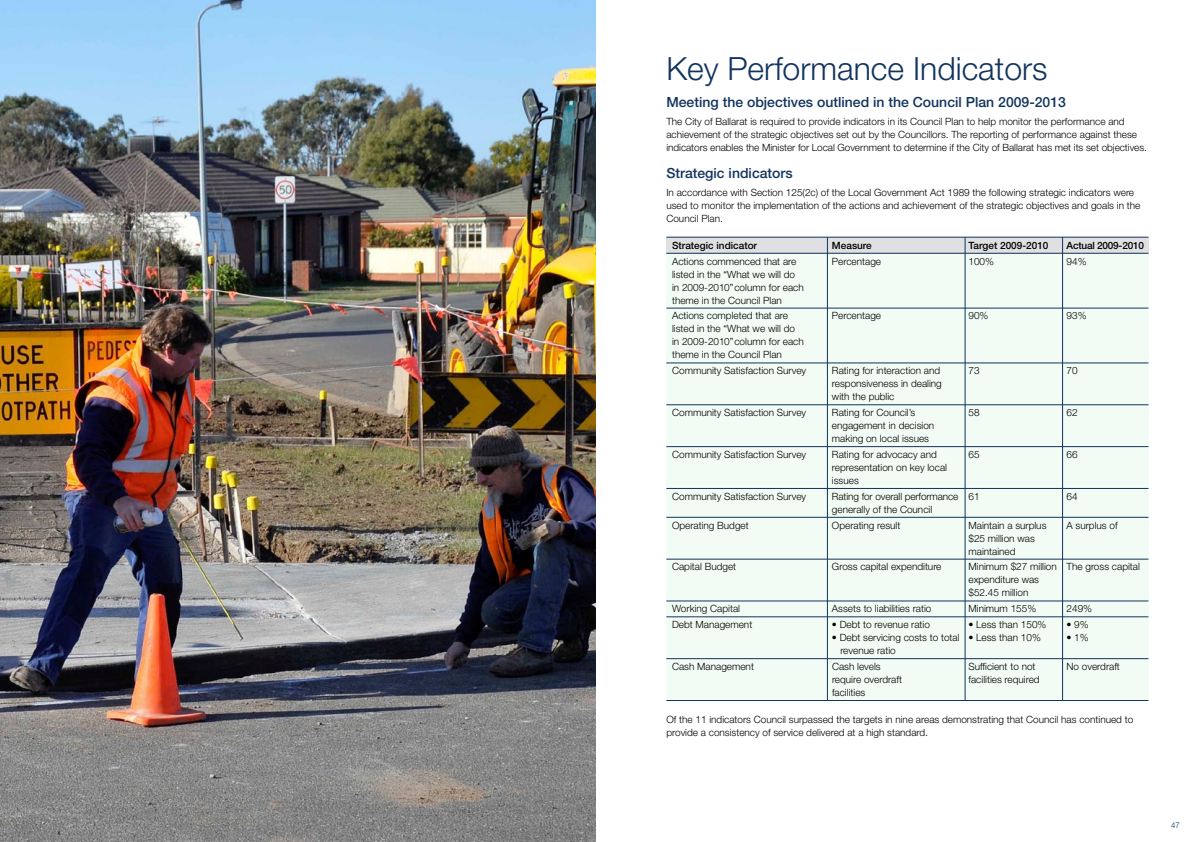
<style>
.page{position:relative;width:1191px;height:842px;background:#fff}
.page>*{position:absolute;margin:0;border:0;box-sizing:border-box;transform-origin:0 0}
.t1{font:300 32px "Helvetica Neue LT Std";color:#12345e}
.t2{font:500 14px "Helvetica Neue LT Std";color:#12345e}
.t3{font:300 10px/13px "Helvetica Neue LT Std";color:#000}
.t4{font:500 10px "Helvetica Neue LT Std";color:#000}
.t5{font:500 10px "Helvetica Neue LT Std";letter-spacing:-.02em;color:#000}
.t6{font:300 8px "Helvetica Neue LT Std";color:#12345e}
</style>
<div class="page">
<div style="left:666px;top:246px;width:482px;height:454px;background:#f2fbf4"></div>
<div style="left:666px;top:237px;width:482px;height:16px;background:#e0e0e3"></div>
<hr style="left:827px;top:237px;width:1px;height:464px;background:#12345e">
<hr style="left:964px;top:237px;width:1px;height:464px;background:#12345e">
<hr style="left:1062px;top:237px;width:1px;height:464px;background:#12345e">
<hr style="left:666px;top:237px;width:482px;height:1px;background:#12345e">
<hr style="left:666px;top:253px;width:482px;height:1px;background:#12345e">
<hr style="left:666px;top:308px;width:482px;height:1px;background:#12345e">
<hr style="left:666px;top:363px;width:482px;height:1px;background:#12345e">
<hr style="left:666px;top:404px;width:482px;height:1px;background:#12345e">
<hr style="left:666px;top:446px;width:482px;height:1px;background:#12345e">
<hr style="left:666px;top:488px;width:482px;height:1px;background:#12345e">
<hr style="left:666px;top:517px;width:482px;height:1px;background:#12345e">
<hr style="left:666px;top:559px;width:482px;height:1px;background:#12345e">
<hr style="left:666px;top:601px;width:482px;height:1px;background:#12345e">
<hr style="left:666px;top:616px;width:482px;height:1px;background:#12345e">
<hr style="left:666px;top:658px;width:482px;height:1px;background:#12345e">
<hr style="left:666px;top:700px;width:482px;height:1px;background:#12345e">
<img style="left:0;top:0;width:595px;height:842px">
<h1 class="t1" style="left:666px;top:49px;width:383px">Key Performance Indicators</h1>
<h2 class="t2" style="left:666px;top:94px;width:401px">Meeting the objectives outlined in the Council Plan 2009-2013</h2>
<p class="t3" style="left:666px;top:114px;width:482px">The City of Ballarat is required to provide indicators in its Council Plan to help monitor the performance and achievement of the strategic objectives set out by the Councillors. The reporting of performance against these indicators enables the Minister for Local Government to determine if the City of Ballarat has met its set objectives.</p>
<h2 class="t2" style="left:666px;top:165px;width:128px">Strategic indicators</h2>
<p class="t3" style="left:666px;top:185px;width:475px">In accordance with Section 125(2c) of the Local Government Act 1989 the following strategic indicators were used to monitor the implementation of the actions and achievement of the strategic objectives and goals in the<br>Council Plan.</p>
<p class="t4" style="left:672px;top:239px;width:87px">Strategic indicator</p>
<p class="t4" style="left:832px;top:239px;width:41px">Measure</p>
<p class="t4" style="left:968px;top:239px;width:81px">Target 2009-2010</p>
<p class="t5" style="left:1066px;top:239px;width:79px">Actual 2009-2010</p>
<p class="t3" style="left:672px;top:254px;width:126px">Actions commenced that are</p>
<p class="t3" style="left:832px;top:254px;width:51px">Percentage</p>
<p class="t3" style="left:968px;top:254px;width:27px">100%</p>
<p class="t3" style="left:1066px;top:254px;width:22px">94%</p>
<p class="t3" style="left:672px;top:267px;width:133px">listed in the “What we will do in 2009-2010” column for each theme in the Council Plan</p>
<p class="t3" style="left:672px;top:309px;width:117px">Actions completed that are</p>
<p class="t3" style="left:832px;top:309px;width:51px">Percentage</p>
<p class="t3" style="left:968px;top:309px;width:22px">90%</p>
<p class="t3" style="left:1066px;top:309px;width:22px">93%</p>
<p class="t3" style="left:672px;top:322px;width:133px">listed in the “What we will do in 2009-2010” column for each theme in the Council Plan</p>
<p class="t3" style="left:672px;top:364px;width:136px">Community Satisfaction Survey</p>
<p class="t3" style="left:832px;top:364px;width:110px">Rating for interaction and</p>
<p class="t3" style="left:968px;top:364px;width:13px">73</p>
<p class="t3" style="left:1066px;top:364px;width:13px">70</p>
<p class="t3" style="left:832px;top:377px;width:111px">responsiveness in dealing with the public</p>
<p class="t3" style="left:672px;top:406px;width:136px">Community Satisfaction Survey</p>
<p class="t3" style="left:832px;top:406px;width:85px">Rating for Council’s</p>
<p class="t3" style="left:968px;top:406px;width:13px">58</p>
<p class="t3" style="left:1066px;top:406px;width:13px">62</p>
<p class="t3" style="left:832px;top:419px;width:104px">engagement in decision making on local issues</p>
<p class="t3" style="left:672px;top:448px;width:136px">Community Satisfaction Survey</p>
<p class="t3" style="left:832px;top:448px;width:106px">Rating for advocacy and</p>
<p class="t3" style="left:968px;top:448px;width:13px">65</p>
<p class="t3" style="left:1066px;top:448px;width:13px">66</p>
<p class="t3" style="left:832px;top:461px;width:117px">representation on key local issues</p>
<p class="t3" style="left:672px;top:489px;width:136px">Community Satisfaction Survey</p>
<p class="t3" style="left:832px;top:489px;width:149px">Rating for overall performance 61</p>
<p class="t3" style="left:1066px;top:489px;width:13px">64</p>
<p class="t3" style="left:832px;top:502px;width:102px">generally of the Council</p>
<p class="t3" style="left:672px;top:518px;width:78px">Operating Budget</p>
<p class="t3" style="left:832px;top:518px;width:70px">Operating result</p>
<p class="t3" style="left:968px;top:518px;width:79px">Maintain a surplus</p>
<p class="t3" style="left:1066px;top:518px;width:53px">A surplus of</p>
<p class="t3" style="left:968px;top:531px;width:68px">$25 million was maintained</p>
<p class="t3" style="left:672px;top:560px;width:66px">Capital Budget</p>
<p class="t3" style="left:832px;top:560px;width:111px">Gross capital expenditure</p>
<p class="t3" style="left:968px;top:560px;width:173px">Minimum $27 million The gross capital expenditure was<br>$52.45 million</p>
<p class="t3" style="left:672px;top:602px;width:69px">Working Capital</p>
<p class="t3" style="left:832px;top:602px;width:101px">Assets to liabilities ratio</p>
<p class="t3" style="left:968px;top:602px;width:69px">Minimum 155%</p>
<p class="t3" style="left:1066px;top:602px;width:27px">249%</p>
<p class="t3" style="left:672px;top:618px;width:82px">Debt Management</p>
<p class="t3" style="left:832px;top:618px;width:99px">• Debt to revenue ratio</p>
<p class="t3" style="left:968px;top:618px;width:79px">• Less than 150%</p>
<p class="t3" style="left:1066px;top:618px;width:24px">• 9%</p>
<p class="t3" style="left:832px;top:631px;width:210px">• Debt servicing costs to total • Less than 10%</p>
<p class="t3" style="left:1066px;top:631px;width:24px">• 1%</p>
<p class="t3" style="left:840px;top:644px;width:57px">revenue ratio</p>
<p class="t3" style="left:672px;top:660px;width:83px">Cash Management</p>
<p class="t3" style="left:832px;top:660px;width:50px">Cash levels</p>
<p class="t3" style="left:968px;top:660px;width:69px">Sufficient to not</p>
<p class="t3" style="left:1066px;top:660px;width:55px">No overdraft</p>
<p class="t3" style="left:832px;top:673px;width:72px">require overdraft</p>
<p class="t3" style="left:968px;top:673px;width:73px">facilities required</p>
<p class="t3" style="left:832px;top:686px;width:35px">facilities</p>
<p class="t3" style="left:666px;top:713px;width:468px">Of the 11 indicators Council surpassed the targets in nine areas demonstrating that Council has continued to provide a consistency of service delivered at a high standard.</p>
<p class="t6" style="left:1171px;top:820px;width:10px">47</p>
</div>
